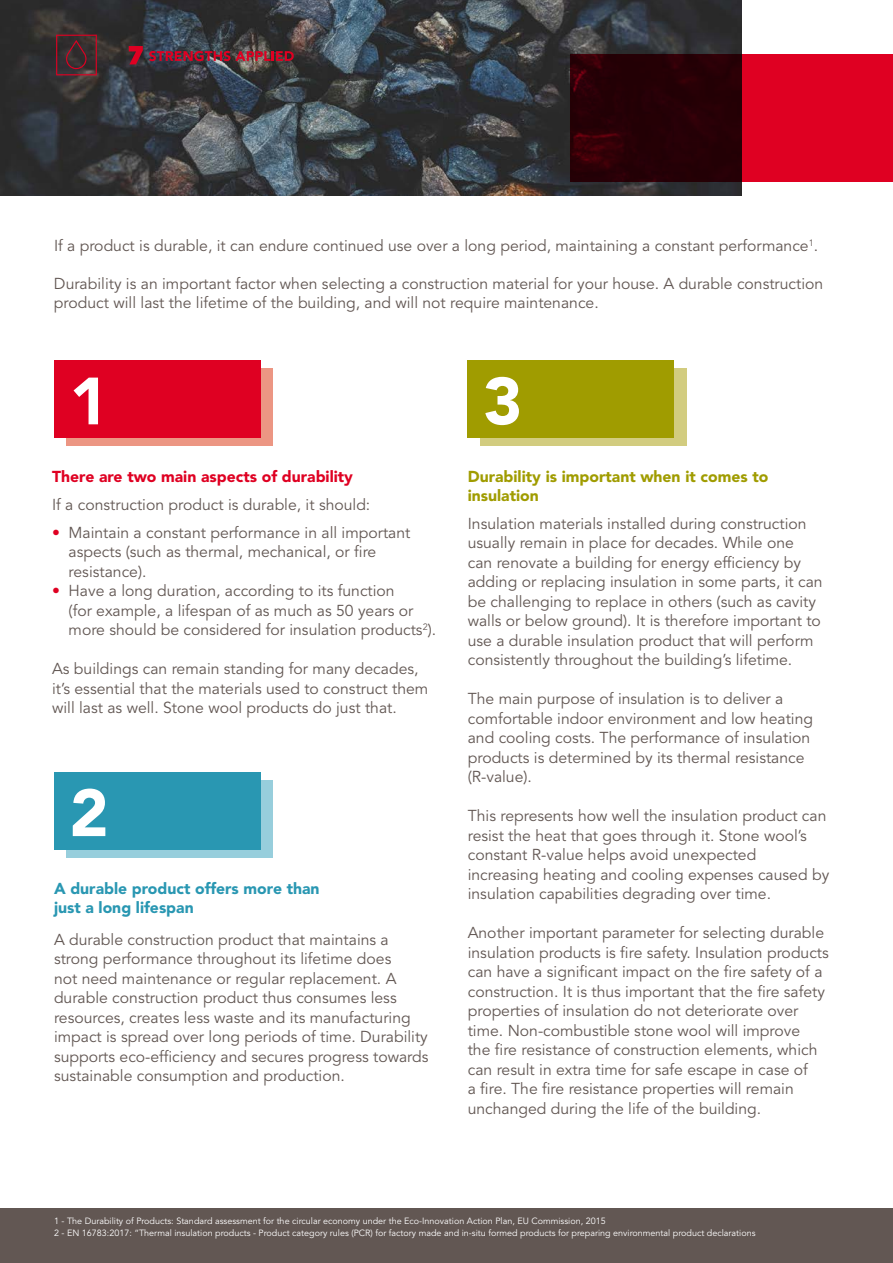
<style>
.page{position:relative;width:893px;height:1263px;background:#fff}
.page>*{position:absolute;margin:0;border:0;box-sizing:border-box;transform-origin:0 0}
.t1{font:900 66px "Avenir LT Std";color:#fff}
.t2{font:15.75px/19.5px "Avenir LT Std";color:#625753}
.t3{font:900 15.75px/18.9px "Avenir LT Std";color:#2997b2}
.t4{font:900 15.75px/18.9px "Avenir LT Std";color:#a09c00}
.t5{font:900 15.75px "Avenir LT Std";color:#df0022}
.t6{font:9px/12px "Avenir LT Std";color:#fff}
.s1{font-weight:300;color:#df0022}
</style>
<div class="page">
<img style="left:0;top:0;width:741px;height:196px">
<svg style="left:570px;top:54px;width:323px;height:127px"></svg>
<svg style="left:149px;top:51px;width:145px;height:10px"></svg>
<svg style="left:129px;top:46px;width:14px;height:18px"></svg>
<svg style="left:56px;top:35px;width:41px;height:40px"></svg>
<div style="left:66px;top:368px;width:207px;height:78px;background:#ec9683"></div>
<div style="left:66px;top:780px;width:207px;height:77px;background:#97cedc"></div>
<div style="left:480px;top:368px;width:206px;height:78px;background:#d2cc7f"></div>
<div style="left:54px;top:361px;width:206px;height:77px;background:#df0022"></div>
<div style="left:54px;top:772px;width:206px;height:78px;background:#2997b2"></div>
<div style="left:0;top:1209px;width:893px;height:54px;background:#625753"></div>
<div style="left:468px;top:361px;width:206px;height:77px;background:#a09c00"></div>
<p class="t2" style="left:54px;top:236px;width:766px">If a product is durable, it can endure continued use over a long period, maintaining a constant performance<sup>1</sup>.</p>
<p class="t2" style="left:54px;top:274px;width:771px;line-height:18.9px">Durability is an important factor when selecting a construction material for your house. A durable construction product will last the lifetime of the building, and will not require maintenance.</p>
<h1 class="t1" style="left:70px;top:361px;width:41px">1</h1>
<p class="t5" style="left:52px;top:467px;width:302px">There are two main aspects of durability</p>
<p class="t2" style="left:52px;top:495px;width:320px">If a construction product is durable, it should:</p>
<p class="t2" style="left:69px;top:523px;width:343px;text-indent:-17px"><span class="s1">•</span> Maintain a constant performance in all important aspects (such as thermal, mechanical, or fire resistance).</p>
<p class="t2" style="left:69px;top:582px;width:369px;text-indent:-17px"><span class="s1">•</span> Have a long duration, according to its function<br>(for example, a lifespan of as much as 50 years or more should be considered for insulation products<sup>2</sup>).</p>
<p class="t2" style="left:52px;top:660px;width:378px">As buildings can remain standing for many decades, it’s essential that the materials used to construct them will last as well. Stone wool products do just that.</p>
<h1 class="t1" style="left:70px;top:773px;width:41px">2</h1>
<p class="t3" style="left:54px;top:879px;width:267px">A durable product offers more than just a long lifespan</p>
<p class="t2" style="left:54px;top:930px;width:376px">A durable construction product that maintains a strong performance throughout its lifetime does<br>not need maintenance or regular replacement. A durable construction product thus consumes less resources, creates less waste and its manufacturing impact is spread over long periods of time. Durability supports eco-efficiency and secures progress towards sustainable consumption and production.</p>
<h1 class="t1" style="left:483px;top:361px;width:41px">3</h1>
<p class="t4" style="left:468px;top:467px;width:302px">Durability is important when it comes to insulation</p>
<p class="t2" style="left:468px;top:514px;width:356px">Insulation materials installed during construction usually remain in place for decades. While one<br>can renovate a building for energy efficiency by adding or replacing insulation in some parts, it can be challenging to replace in others (such as cavity walls or below ground). It is therefore important to use a durable insulation product that will perform consistently throughout the building’s lifetime.</p>
<p class="t2" style="left:468px;top:689px;width:347px">The main purpose of insulation is to deliver a comfortable indoor environment and low heating and cooling costs. The performance of insulation products is determined by its thermal resistance (R-value).</p>
<p class="t2" style="left:468px;top:806px;width:363px">This represents how well the insulation product can resist the heat that goes through it. Stone wool’s constant R-value helps avoid unexpected increasing heating and cooling expenses caused by insulation capabilities degrading over time.</p>
<p class="t2" style="left:468px;top:923px;width:363px">Another important parameter for selecting durable insulation products is fire safety. Insulation products can have a significant impact on the fire safety of a construction. It is thus important that the fire safety properties of insulation do not deteriorate over time. Non-combustible stone wool will improve<br>the fire resistance of construction elements, which can result in extra time for safe escape in case of<br>a fire. The fire resistance properties will remain unchanged during the life of the building.</p>
<p class="t6" style="left:54px;top:1215px;width:703px">1 - The Durability of Products: Standard assessment for the circular economy under the Eco-Innovation Action Plan, EU Commission, 2015<br>2 - EN 16783:2017: “Thermal insulation products - Product category rules (PCR) for factory made and in-situ formed products for preparing environmental product declarations</p>
</div>
